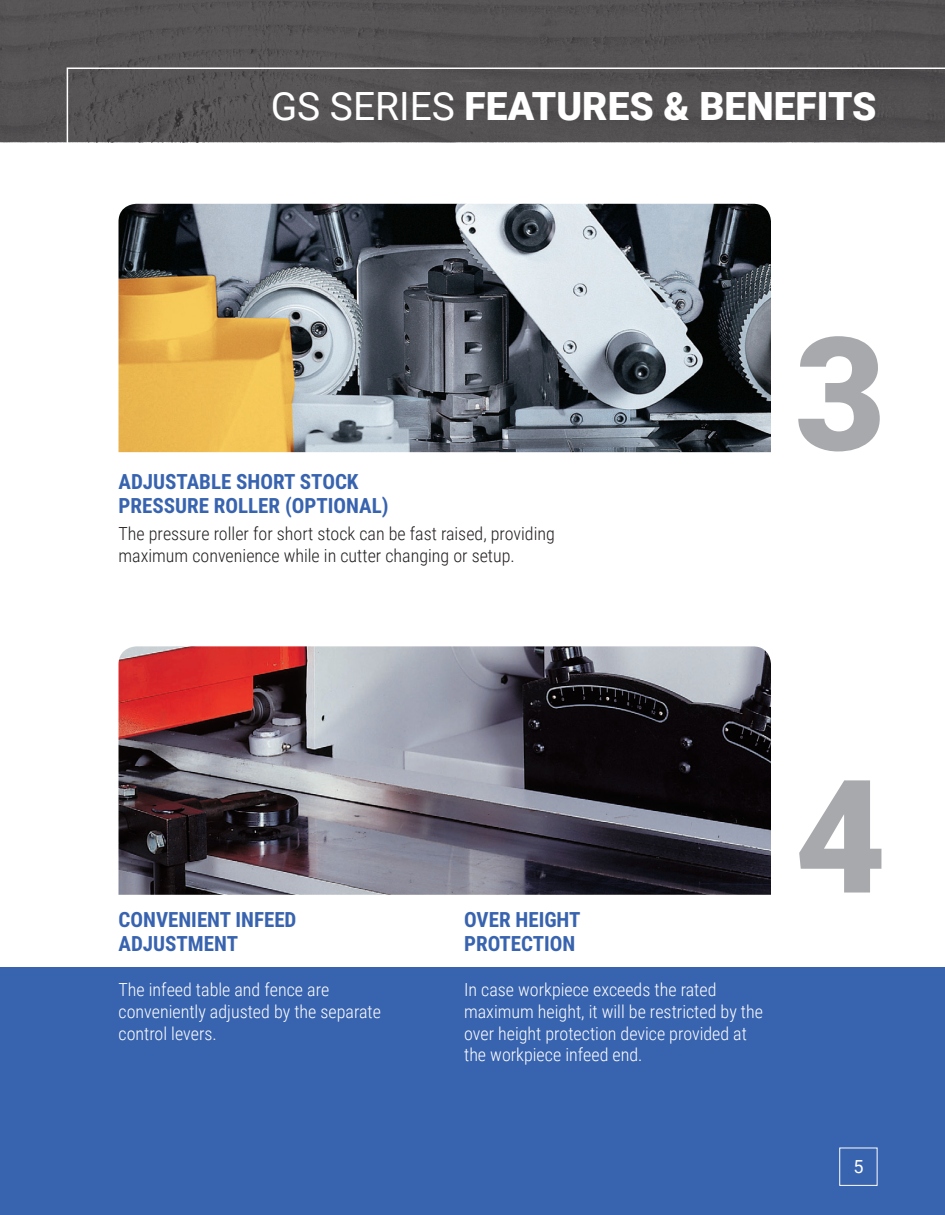
<style>
.page{position:relative;width:945px;height:1215px;background:#fff}
.page>*{position:absolute;margin:0;border:0;box-sizing:border-box;transform-origin:0 0}
.t1{font:900 157.65px "Roboto";color:#a8a9ad}
.t2{font:900 39px "Roboto";color:#fff}
.t3{font:700 21px "Roboto Condensed";color:#3863af}
.t4{font:300 18px/21.6px "Roboto Condensed";color:#fff}
.t5{font:300 18px/21.6px "Roboto Condensed";color:#231f20}
.t6{font:18px "Roboto";color:#fff}
.s1{font-weight:400}
</style>
<div class="page">
<div style="left:0;top:968px;width:945px;height:247px;background:#3863af"></div>
<div style="left:839px;top:1148px;width:39px;height:38px;border:1px solid #fff"></div>
<div style="left:0;top:0;width:15px;height:142px;background:#565354"></div>
<div style="left:15px;top:0;width:930px;height:142px;background:#565354"></div>
<svg style="left:67px;top:68px;width:878px;height:75px"></svg>
<img style="left:119px;top:204px;width:652px;height:248px">
<img style="left:119px;top:646px;width:652px;height:249px">
<p class="t2" style="left:271px;top:79px;width:607px"><span class="s1">GS SERIES</span> FEATURES &amp; BENEFITS</p>
<p class="t3" style="left:119px;top:467px;width:242px">ADJUSTABLE SHORT STOCK</p>
<p class="t3" style="left:119px;top:491px;width:272px">PRESSURE ROLLER (OPTIONAL)</p>
<p class="t5" style="left:119px;top:522px;width:438px">The pressure roller for short stock can be fast raised, providing maximum convenience while in cutter changing or setup.</p>
<p class="t1" style="left:795px;top:283px;width:93px">3</p>
<p class="t3" style="left:119px;top:905px;width:180px">CONVENIENT INFEED</p>
<p class="t3" style="left:119px;top:929px;width:121px">ADJUSTMENT</p>
<p class="t3" style="left:464px;top:905px;width:118px">OVER HEIGHT</p>
<p class="t3" style="left:464px;top:929px;width:113px">PROTECTION</p>
<p class="t4" style="left:119px;top:978px;width:264px">The infeed table and fence are conveniently adjusted by the separate control levers.</p>
<p class="t4" style="left:464px;top:978px;width:300px">In case workpiece exceeds the rated maximum height, it will be restricted by the over height protection device provided at the workpiece infeed end.</p>
<p class="t1" style="left:795px;top:726px;width:93px">4</p>
<p class="t6" style="left:853px;top:1154px;width:12px">5</p>
</div>
